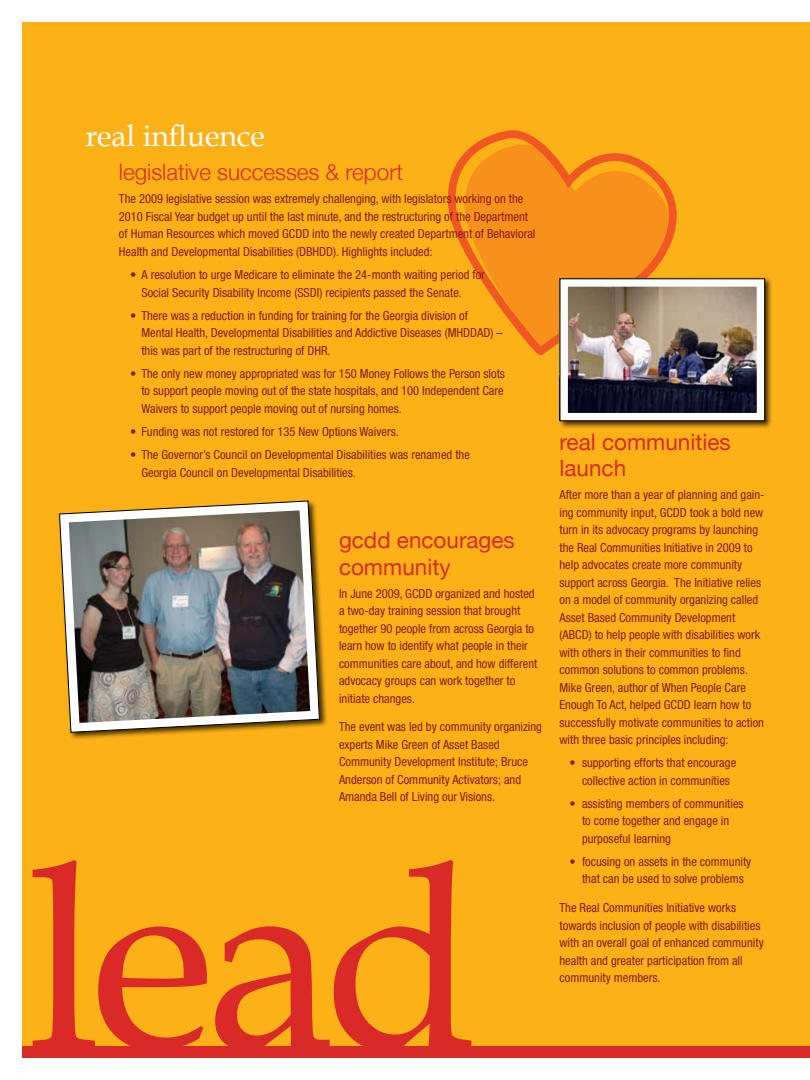
<style>
.page{position:relative;width:810px;height:1080px;background:#fff}
.page>*{position:absolute;margin:0;border:0;box-sizing:border-box;transform-origin:0 0}
.t1{font:257.38px "Book Antiqua";color:#d92a27}
.t2{font:30px "Book Antiqua";color:#fff}
.t3{font:22.5px/27px "Helvetica Neue";color:#d92a27}
.t4{font:300 22.5px "Helvetica Neue";color:#d92a27}
.t5{font:condensed 12.5px/17.5px "Helvetica Neue";color:#851b19}
</style>
<div class="page">
<div style="left:22px;top:22px;width:788px;height:1036px;background:#fcb117"></div>
<div style="left:22px;top:1046px;width:788px;height:12px;background:#d92a27"></div>
<div style="left:57px;top:499px;width:271px;height:241px;background:#000;opacity:.75"></div>
<img style="left:59px;top:500px;width:261px;height:233px">
<svg style="left:448px;top:130px;width:101px;height:224px"></svg>
<svg style="left:464px;top:141px;width:213px;height:209px;fill:#f8911a"></svg>
<div style="left:558px;top:277px;width:215px;height:152px;background:#000;opacity:.75"></div>
<img style="left:569px;top:288px;width:187px;height:124px">
<div style="left:560px;top:279px;width:205px;height:142px;border:8px solid #fff"></div>
<div style="left:560px;top:278px;width:205px;height:143px;border:1px solid #000"></div>
<h2 class="t2" style="left:86px;top:117px;width:180px">real influence</h2>
<h3 class="t4" style="left:119px;top:159px;width:286px">legislative successes &amp; report</h3>
<p class="t5" style="left:119px;top:190px;width:418px">The 2009 legislative session was extremely challenging, with legislators working on the 2010 Fiscal Year budget up until the last minute, and the restructuring of the Department of Human Resources which moved GCDD into the newly created Department of Behavioral Health and Developmental Disabilities (DBHDD). Highlights included:</p>
<p class="t5" style="left:141px;top:266px;width:345px;text-indent:-11px">• A resolution to urge Medicare to eliminate the 24-month waiting period for<br>Social Security Disability Income (SSDI) recipients passed the Senate.</p>
<p class="t5" style="left:141px;top:306px;width:363px;text-indent:-11px">• There was a reduction in funding for training for the Georgia division of<br>Mental Health, Developmental Disabilities and Addictive Diseases (MHDDAD) – this was part of the restructuring of DHR.</p>
<p class="t5" style="left:141px;top:365px;width:365px;text-align:justify;text-indent:-11px">• The only new money appropriated was for 150 Money Follows the Person slots to support people moving out of the state hospitals, and 100 Independent Care Waivers to support people moving out of nursing homes.</p>
<p class="t5" style="left:130px;top:423px;width:270px">• Funding was not restored for 135 New Options Waivers.</p>
<p class="t5" style="left:141px;top:446px;width:330px;text-indent:-11px">• The Governor’s Council on Developmental Disabilities was renamed the<br>Georgia Council on Developmental Disabilities.</p>
<h3 class="t3" style="left:339px;top:526px;width:177px">gcdd encourages community</h3>
<p class="t5" style="left:339px;top:584px;width:200px">In June 2009, GCDD organized and hosted a two-day training session that brought together 90 people from across Georgia to learn how to identify what people in their communities care about, and how different advocacy groups can work together to initiate changes.</p>
<p class="t5" style="left:339px;top:718px;width:205px">The event was led by community organizing experts Mike Green of Asset Based Community Development Institute; Bruce Anderson of Community Activators; and Amanda Bell of Living our Visions.</p>
<h1 class="t1" style="left:26px;top:800px;width:455px">lead</h1>
<h3 class="t3" style="left:560px;top:428px;width:173px;line-height:26.2px">real communities launch</h3>
<p class="t5" style="left:560px;top:486px;width:207px">After more than a year of planning and gain&shy;ing community input, GCDD took a bold new turn in its advocacy programs by launching the Real Communities Initiative in 2009 to help advocates create more community support across Georgia. The Initiative relies on a model of community organizing called Asset Based Community Development (ABCD) to help people with disabilities work with others in their communities to find common solutions to common problems.<br>Mike Green, author of When People Care Enough To Act, helped GCDD learn how to successfully motivate communities to action with three basic principles including:</p>
<p class="t5" style="left:570px;top:754px;width:168px;text-align:center">• supporting efforts that encourage collective action in communities</p>
<p class="t5" style="left:582px;top:795px;width:163px;text-indent:-12px">• assisting members of communities to come together and engage in purposeful learning</p>
<p class="t5" style="left:570px;top:853px;width:183px;text-align:center">• focusing on assets in the community that can be used to solve problems</p>
<p class="t5" style="left:560px;top:899px;width:206px">The Real Communities Initiative works towards inclusion of people with disabilities with an overall goal of enhanced community health and greater participation from all community members.</p>
</div>
